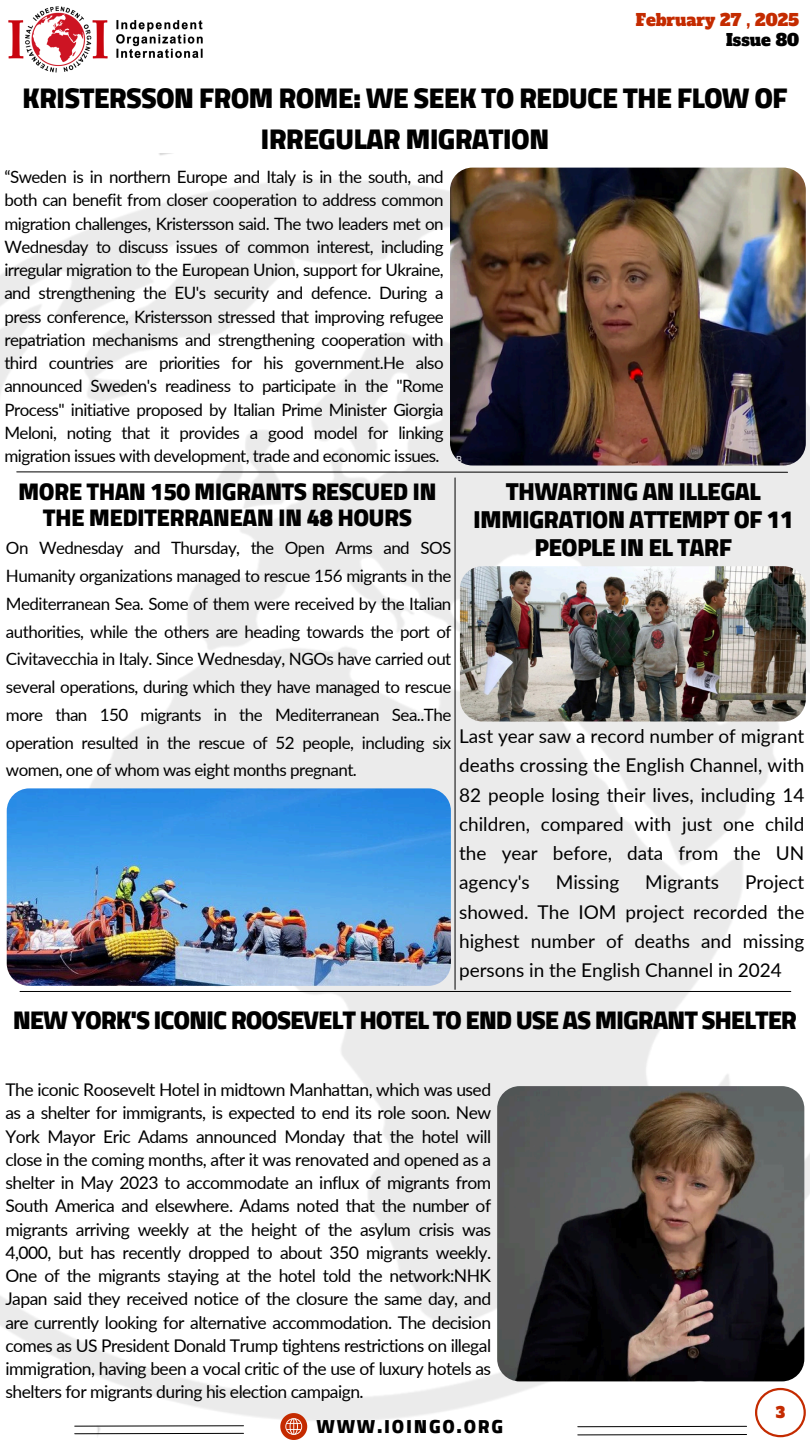
<style>
.page{position:relative;width:810px;height:1440px;background:#fff}
.page>*{position:absolute;margin:0;border:0;box-sizing:border-box;transform-origin:0 0}
.t1{font:900 29px/40.5px "Cairo";letter-spacing:-.03em;color:#000;text-align:center}
.t2{font:900 26px "Cairo";letter-spacing:-.045em;color:#000}
.t3{font:900 25px/27.8px "Cairo";letter-spacing:-.03em;color:#000;text-align:center}
.t4{font:900 24.5px/26.2px "Cairo";letter-spacing:-.025em;color:#000;text-align:center}
.t5{font:900 19.2px "Cairo";letter-spacing:.09em;color:#000}
.t6{font:19px/29.2px "Lato";color:#000;text-align:justify}
.t7{font:17.5px/23.2px "Lato";letter-spacing:-.03em;color:#000;text-align:justify}
.t8{font:17px/23.2px "Lato";letter-spacing:-.03em;color:#000;text-align:justify}
.t9{font:16.3px "Alfa Slab One";color:#c42b00}
.t10{font:16.3px "Alfa Slab One";color:#000}
.t11{font:15px "Alfa Slab One";color:#c42b00}
</style>
<div class="page">
<img style="left:0;top:153px;width:810px;height:1283px">
<svg style="left:16px;top:471px;width:772px;height:2px;background:#797979"></svg>
<img style="left:450px;top:168px;width:355px;height:297px">
<img style="left:497px;top:1086px;width:307px;height:295px">
<hr style="left:20px;top:991px;width:771px;height:1px;background:#000">
<svg style="left:755px;top:1388px;width:51px;height:49px"></svg>
<svg style="left:74px;top:1425px;width:170px;height:2px"></svg>
<svg style="left:280px;top:1413px;width:27px;height:27px"></svg>
<svg style="left:74px;top:1433px;width:170px;height:2px"></svg>
<svg style="left:577px;top:1426px;width:170px;height:1px"></svg>
<svg style="left:577px;top:1434px;width:170px;height:2px"></svg>
<hr style="left:455px;top:478px;width:1px;height:511px;background:#000">
<img style="left:7px;top:788px;width:444px;height:198px;border-radius:22px">
<img style="left:8px;top:6px;width:195px;height:67px">
<img style="left:460px;top:566px;width:346px;height:155px;border-radius:22px">
<h2 class="t9" style="left:636px;top:9px;width:165px">February 27 , 2025</h2>
<p class="t10" style="left:726px;top:29px;width:75px">Issue 80</p>
<h1 class="t1" style="left:22px;top:78px;width:767px">KRISTERSSON FROM ROME: WE SEEK TO REDUCE THE FLOW OF<br>IRREGULAR MIGRATION</h1>
<p class="t8" style="left:4px;top:165px;width:441px">“Sweden is in northern Europe and Italy is in the south, and both can benefit from closer cooperation to address common migration challenges, Kristersson said. The two leaders met on Wednesday to discuss issues of common interest, including irregular migration to the European Union, support for Ukraine, and strengthening the EU's security and defence. During a press conference, Kristersson stressed that improving refugee repatriation mechanisms and strengthening cooperation with third countries are priorities for his government.He also announced Sweden's readiness to participate in the "Rome Process" initiative proposed by Italian Prime Minister Giorgia Meloni, noting that it provides a good model for linking migration issues with development, trade and economic issues.</p>
<p class="t4" style="left:18px;top:478px;width:420px">MORE THAN 150 MIGRANTS RESCUED IN<br>THE MEDITERRANEAN IN 48 HOURS</p>
<p class="t8" style="left:6px;top:534px;width:447px;line-height:27.8px">On Wednesday and Thursday, the Open Arms and SOS Humanity organizations managed to rescue 156 migrants in the Mediterranean Sea. Some of them were received by the Italian authorities, while the others are heading towards the port of Civitavecchia in Italy. Since Wednesday, NGOs have carried out several operations, during which they have managed to rescue more than 150 migrants in the Mediterranean Sea..The operation resulted in the rescue of 52 people, including six women, one of whom was eight months pregnant.</p>
<p class="t3" style="left:473px;top:478px;width:322px">THWARTING AN ILLEGAL<br>IMMIGRATION ATTEMPT OF 11<br>PEOPLE IN EL TARF</p>
<p class="t6" style="left:459px;top:721px;width:347px">Last year saw a record number of migrant deaths crossing the English Channel, with 82 people losing their lives, including 14 children, compared with just one child the year before, data from the UN agency's</p>
<p class="t6" style="left:459px;top:868px;width:347px;text-indent:286px">Project showed. The IOM project recorded the highest number of deaths and missing persons in the English Channel in 2024</p>
<p class="t2" style="left:13px;top:1004px;width:786px">NEW YORK'S ICONIC ROOSEVELT HOTEL TO END USE AS MIGRANT SHELTER</p>
<p class="t6" style="left:556px;top:868px;width:65px">Missing</p>
<p class="t6" style="left:645px;top:868px;width:75px">Migrants</p>
<p class="t7" style="left:5px;top:1078px;width:487px">The iconic Roosevelt Hotel in midtown Manhattan, which was used as a shelter for immigrants, is expected to end its role soon. New York Mayor Eric Adams announced Monday that the hotel will close in the coming months, after it was renovated and opened as a shelter in May 2023 to accommodate an influx of migrants from South America and elsewhere. Adams noted that the number of migrants arriving weekly at the height of the asylum crisis was 4,000, but has recently dropped to about 350 migrants weekly.<br>One of the migrants staying at the hotel told the network:NHK Japan said they received notice of the closure the same day, and are currently looking for alternative accommodation. The decision comes as US President Donald Trump tightens restrictions on illegal immigration, having been a vocal critic of the use of luxury hotels as shelters for migrants during his election campaign.</p>
<p class="t5" style="left:317px;top:1415px;width:188px">WWW.IOINGO.ORG</p>
<p class="t11" style="left:776px;top:1402px;width:11px">3</p>
</div>
